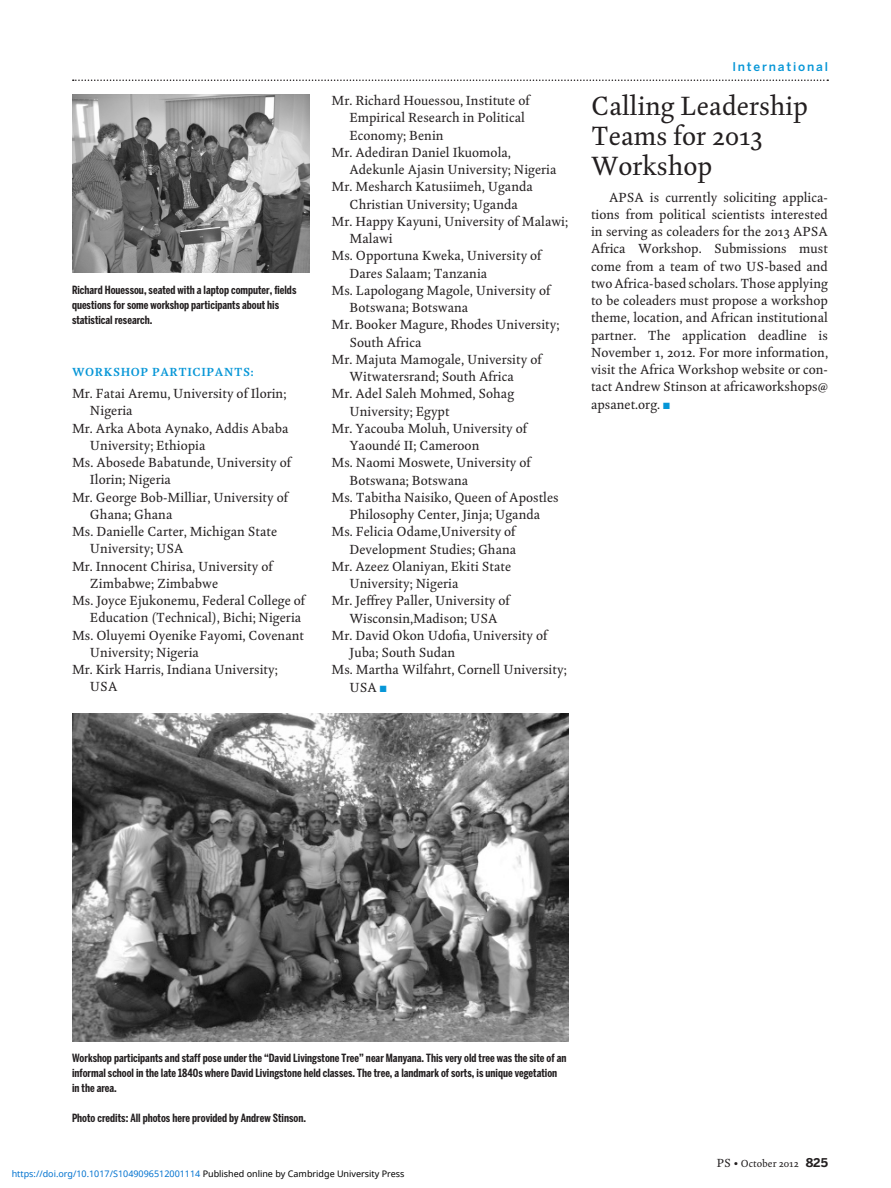
<style>
.page{position:relative;width:891px;height:1188px;background:#fff}
.page>*{position:absolute;margin:0;border:0;box-sizing:border-box;transform-origin:0 0}
.t1{font:27px/30px "Kingfisher";color:#231f20}
.t2{font:13.5px/17.2px "Kingfisher";color:#231f20;text-align:justify}
.t3{font:700 12px "Kingfisher";letter-spacing:.05em;color:#0696d7}
.t4{font:500 12px "Benton Sans";letter-spacing:.15em;color:#0696d7}
.t5{font:700 11.25px/15px "Benton Sans Comp";color:#231f20}
.t6{font:10.5px "Kingfisher";color:#231f20}
.t7{font:9px "Noto Sans";color:#0172cf}
.s1{color:#0696d7}
.s2{color:#000}
.s3{font-size:12px}
.s4{font-family:"Benton Sans";font-weight:700;font-size:12px}
</style>
<div class="page">
<svg style="left:73px;top:80px;width:755px;height:1px"></svg>
<img style="left:72px;top:714px;width:496px;height:327px">
<img style="left:72px;top:94px;width:238px;height:179px">
<p class="t5" style="left:72px;top:282px;width:226px">Richard Houessou, seated with a laptop computer, fields questions for some workshop participants about his statistical research.</p>
<p class="t3" style="left:72px;top:364px;width:183px">WORKSHOP PARTICIPANTS:</p>
<p class="t2" style="left:72px;top:385px;width:216px">Mr. Fatai Aremu, University of Ilorin;</p>
<p class="t2" style="left:90px;top:402px;width:44px">Nigeria</p>
<p class="t2" style="left:72px;top:419px;width:218px">Mr. Arka Abota Aynako, Addis Ababa</p>
<p class="t2" style="left:90px;top:436px;width:117px">University; Ethiopia</p>
<p class="t2" style="left:72px;top:454px;width:221px">Ms. Abosede Babatunde, University of</p>
<p class="t2" style="left:90px;top:471px;width:83px">Ilorin; Nigeria</p>
<p class="t2" style="left:72px;top:488px;width:218px">Mr. George Bob-Milliar, University of</p>
<p class="t2" style="left:90px;top:505px;width:84px">Ghana; Ghana</p>
<p class="t2" style="left:72px;top:523px;width:207px">Ms. Danielle Carter, Michigan State</p>
<p class="t2" style="left:90px;top:540px;width:95px">University; USA</p>
<p class="t2" style="left:72px;top:557px;width:202px">Mr. Innocent Chirisa, University of</p>
<p class="t2" style="left:90px;top:574px;width:130px">Zimbabwe; Zimbabwe</p>
<p class="t2" style="left:72px;top:592px;width:235px">Ms. Joyce Ejukonemu, Federal College of</p>
<p class="t2" style="left:90px;top:609px;width:213px">Education (Technical), Bichi; Nigeria</p>
<p class="t2" style="left:72px;top:626px;width:234px">Ms. Oluyemi Oyenike Fayomi, Covenant</p>
<p class="t2" style="left:90px;top:643px;width:110px">University; Nigeria</p>
<p class="t2" style="left:72px;top:661px;width:207px">Mr. Kirk Harris, Indiana University;</p>
<p class="t2" style="left:90px;top:678px;width:29px">USA</p>
<p class="t2" style="left:332px;top:91px;width:200px">Mr. Richard Houessou, Institute of</p>
<p class="t2" style="left:349px;top:109px;width:177px">Empirical Research in Political</p>
<p class="t2" style="left:349px;top:126px;width:96px">Economy; Benin</p>
<p class="t2" style="left:332px;top:143px;width:181px">Mr. Adediran Daniel Ikuomola,</p>
<p class="t2" style="left:349px;top:161px;width:209px">Adekunle Ajasin University; Nigeria</p>
<p class="t2" style="left:332px;top:178px;width:203px">Mr. Mesharch Katusiimeh, Uganda</p>
<p class="t2" style="left:349px;top:195px;width:170px">Christian University; Uganda</p>
<p class="t2" style="left:332px;top:212px;width:238px">Mr. Happy Kayuni, University of Malawi;</p>
<p class="t2" style="left:349px;top:230px;width:45px">Malawi</p>
<p class="t2" style="left:332px;top:247px;width:212px">Ms. Opportuna Kweka, University of</p>
<p class="t2" style="left:349px;top:264px;width:139px">Dares Salaam; Tanzania</p>
<p class="t2" style="left:332px;top:281px;width:221px">Ms. Lapologang Magole, University of</p>
<p class="t2" style="left:349px;top:299px;width:120px">Botswana; Botswana</p>
<p class="t2" style="left:332px;top:316px;width:229px">Mr. Booker Magure, Rhodes University;</p>
<p class="t2" style="left:349px;top:333px;width:74px">South Africa</p>
<p class="t2" style="left:332px;top:350px;width:212px">Mr. Majuta Mamogale, University of</p>
<p class="t2" style="left:349px;top:368px;width:166px">Witwatersrand; South Africa</p>
<p class="t2" style="left:332px;top:385px;width:184px">Mr. Adel Saleh Mohmed, Sohag</p>
<p class="t2" style="left:349px;top:402px;width:102px">University; Egypt</p>
<p class="t2" style="left:332px;top:419px;width:197px">Mr. Yacouba Moluh, University of</p>
<p class="t2" style="left:349px;top:437px;width:131px">Yaoundé II; Cameroon</p>
<p class="t2" style="left:332px;top:454px;width:201px">Ms. Naomi Moswete, University of</p>
<p class="t2" style="left:349px;top:471px;width:120px">Botswana; Botswana</p>
<p class="t2" style="left:332px;top:488px;width:229px">Ms. Tabitha Naisiko, Queen of Apostles</p>
<p class="t2" style="left:349px;top:506px;width:192px">Philosophy Center, Jinja; Uganda</p>
<p class="t2" style="left:332px;top:523px;width:186px">Ms. Felicia Odame,University of</p>
<p class="t2" style="left:349px;top:540px;width:168px">Development Studies; Ghana</p>
<p class="t2" style="left:332px;top:557px;width:181px">Mr. Azeez Olaniyan, Ekiti State</p>
<p class="t2" style="left:349px;top:575px;width:110px">University; Nigeria</p>
<p class="t2" style="left:332px;top:592px;width:180px">Mr. Jeffrey Paller, University of</p>
<p class="t2" style="left:349px;top:609px;width:150px">Wisconsin,Madison; USA</p>
<p class="t2" style="left:332px;top:626px;width:217px">Mr. David Okon Udofia, University of</p>
<p class="t2" style="left:349px;top:644px;width:107px">Juba; South Sudan</p>
<p class="t2" style="left:332px;top:661px;width:237px">Ms. Martha Wilfahrt, Cornell University;</p>
<p class="t2" style="left:349px;top:678px;width:39px">USA <span class="s1">■</span></p>
<p class="t4" style="left:732px;top:59px;width:97px">International</p>
<h1 class="t1" style="left:591px;top:91px;width:219px">Calling Leadership<br>Teams for 2013<br>Workshop</h1>
<p class="t2" style="left:591px;top:188px;width:239px;text-indent:18px">APSA is currently soliciting applica&shy;tions from political scientists interested in serving as coleaders for the 2013 APSA Africa Workshop. Submissions must come from a team of two US-based and two Africa-based scholars. Those applying to be coleaders must propose a workshop theme, location, and African institutional partner. The application deadline is November 1, 2012. For more information, visit the Africa Workshop website or con&shy;tact Andrew Stinson at africaworkshops@ apsanet.org. <span class="s1">■</span></p>
<p class="t5" style="left:72px;top:1050px;width:496px">Workshop participants and staff pose under the “David Livingstone Tree” near Manyana. This very old tree was the site of an informal school in the late 1840s where David Livingstone held classes. The tree, a landmark of sorts, is unique vegetation in the area.</p>
<p class="t5" style="left:72px;top:1110px;width:235px">Photo credits: All photos here provided by Andrew Stinson.</p>
<p class="t7" style="left:12px;top:1168px;width:394px">https://doi.org/10.1017/S1049096512001114 <span class="s2">Published online by Cambridge University Press</span></p>
<p class="t6" style="left:717px;top:1156px;width:113px"><span class="s3">PS •</span> October 2012 <span class="s4">825</span></p>
</div>
